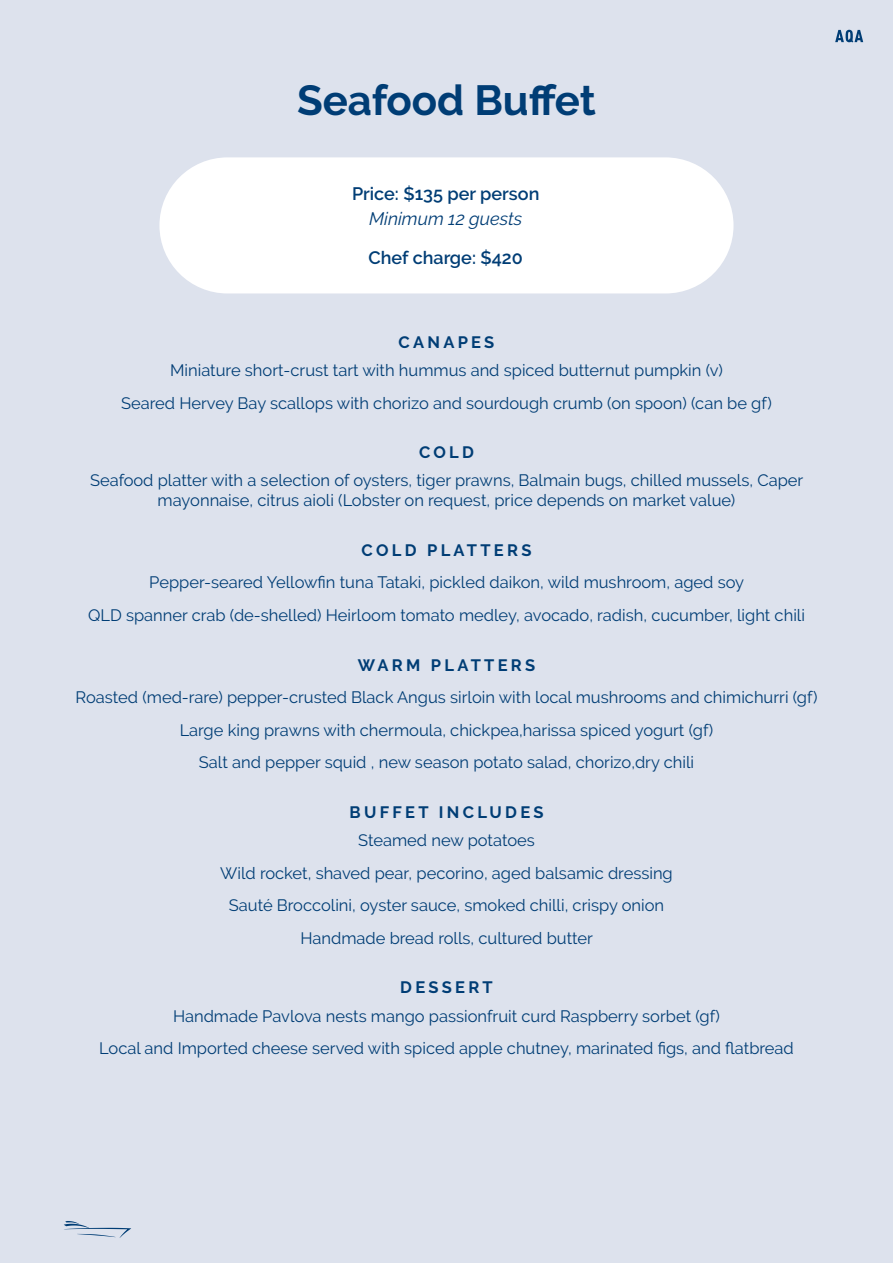
<style>
.page{position:relative;width:893px;height:1263px;background:#dde2ed}
.page>*{position:absolute;margin:0;border:0;box-sizing:border-box;transform-origin:0 0}
.t1{font:700 42px "Raleway";color:#003d75}
.t2{font:600 18px "Raleway";color:#003d75}
.t3{font:italic 18px "Raleway";color:#003d75}
.t4{font:16.5px/32.5px "Raleway";color:#003d75;text-align:center}
.t5{font:700 16.5px "Raleway";letter-spacing:.2em;color:#003d75}
</style>
<div class="page">
<svg style="left:64px;top:1221px;width:67px;height:17px"></svg>
<div style="left:159px;top:157px;width:574px;height:136px;background:#fff;border-radius:68px"></div>
<svg style="left:835px;top:30px;width:28px;height:13px"></svg>
<h1 class="t1" style="left:297px;top:76px;width:300px">Seafood Buffet</h1>
<p class="t2" style="left:352px;top:185px;width:189px">Price: $135 per person</p>
<p class="t3" style="left:369px;top:212px;width:155px">Minimum 12 guests</p>
<p class="t2" style="left:369px;top:249px;width:156px">Chef charge: $420</p>
<p class="t5" style="left:399px;top:333px;width:97px">CANAPES</p>
<p class="t4" style="left:121px;top:355px;width:652px">Miniature short-crust tart with hummus and spiced butternut pumpkin (v)<br>Seared Hervey Bay scallops with chorizo and sourdough crumb (on spoon) (can be gf)</p>
<p class="t5" style="left:419px;top:443px;width:57px">COLD</p>
<p class="t4" style="left:90px;top:472px;width:715px;line-height:19.8px">Seafood platter with a selection of oysters, tiger prawns, Balmain bugs, chilled mussels, Caper mayonnaise, citrus aioli (Lobster on request, price depends on market value)</p>
<p class="t5" style="left:361px;top:541px;width:171px">COLD PLATTERS</p>
<p class="t4" style="left:88px;top:566px;width:718px">Pepper-seared Yellowfin tuna Tataki, pickled daikon, wild mushroom, aged soy<br>QLD spanner crab (de-shelled) Heirloom tomato medley, avocado, radish, cucumber, light chili</p>
<p class="t5" style="left:358px;top:655px;width:179px">WARM PLATTERS</p>
<p class="t4" style="left:76px;top:682px;width:743px">Roasted (med-rare) pepper-crusted Black Angus sirloin with local mushrooms and chimichurri (gf)<br>Large king prawns with chermoula, chickpea,harissa spiced yogurt (gf)<br>Salt and pepper squid , new season potato salad, chorizo,dry chili</p>
<p class="t5" style="left:350px;top:803px;width:195px">BUFFET INCLUDES</p>
<p class="t4" style="left:220px;top:825px;width:454px">Steamed new potatoes<br>Wild rocket, shaved pear, pecorino, aged balsamic dressing Sauté Broccolini, oyster sauce, smoked chilli, crispy onion Handmade bread rolls, cultured butter</p>
<p class="t5" style="left:400px;top:978px;width:94px">DESSERT</p>
<p class="t4" style="left:99px;top:1000px;width:696px">Handmade Pavlova nests mango passionfruit curd Raspberry sorbet (gf)<br>Local and Imported cheese served with spiced apple chutney, marinated figs, and flatbread</p>
</div>
